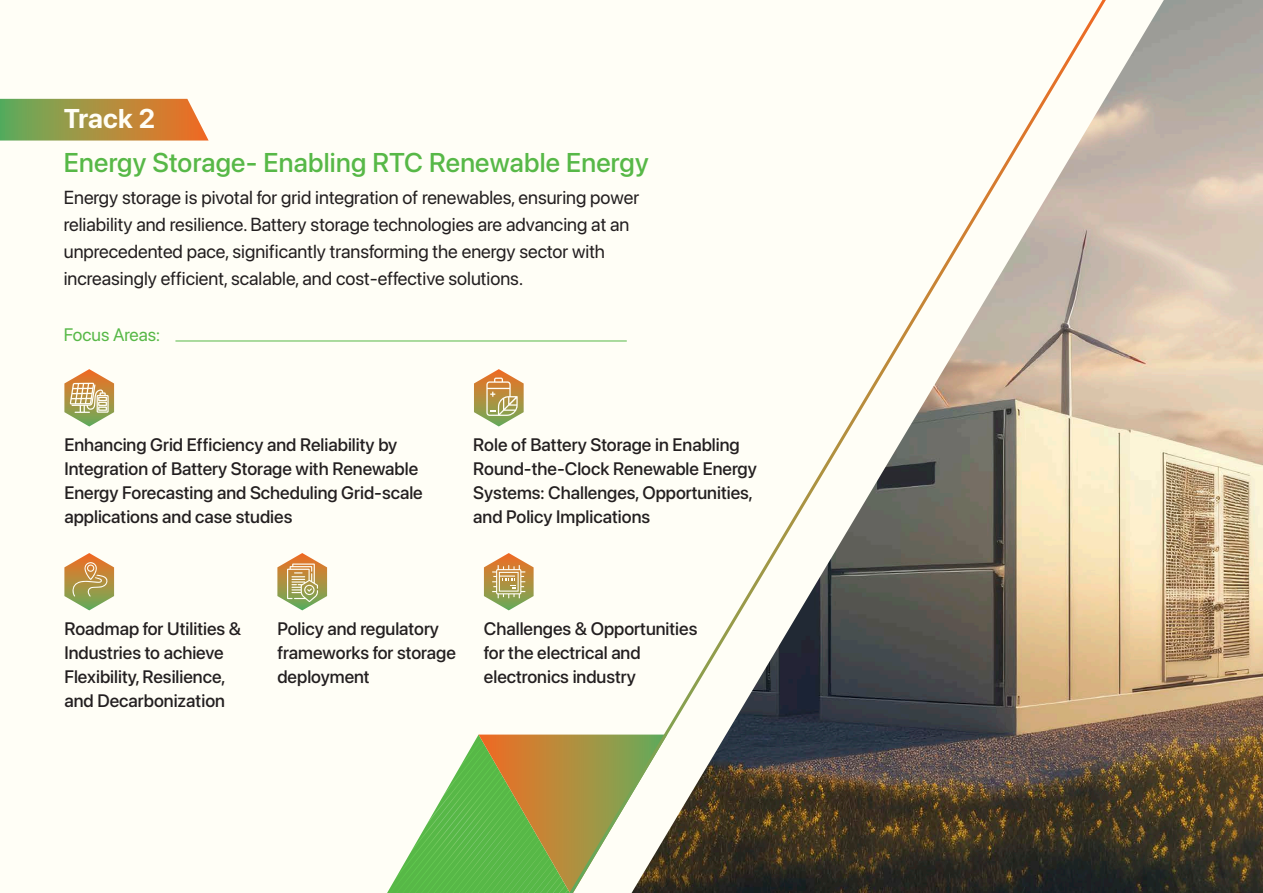
<style>
.page{position:relative;width:1263px;height:893px;background:#fffef6}
.page>*{position:absolute;margin:0;border:0;box-sizing:border-box;transform-origin:0 0}
.t1{font:500 27px "SF Pro Display";letter-spacing:.01em;color:#57b847}
.t2{font:700 27px "SF Pro Display";letter-spacing:.005em;color:#fffef6}
.t3{font:18.75px/27px "SF Pro Display";color:#231f20}
.t4{font:500 18px/24px "SF Pro Display";color:#231f20}
.t5{font:18px "SF Pro Display";color:#57b847}
</style>
<div class="page">
<img style="left:1126px;top:0;width:137px;height:893px">
<svg style="left:387px;top:735px;width:162px;height:158px"></svg>
<svg style="left:549px;top:0;width:577px;height:893px"></svg>
<hr style="left:175px;top:341px;width:452px;height:1px;background:#57b847">
<svg style="left:64px;top:369px;width:50px;height:57px"></svg>
<svg style="left:474px;top:369px;width:50px;height:57px"></svg>
<svg style="left:64px;top:553px;width:50px;height:57px"></svg>
<svg style="left:484px;top:553px;width:50px;height:57px"></svg>
<svg style="left:277px;top:553px;width:50px;height:57px"></svg>
<svg style="left:0;top:99px;width:209px;height:42px;background:#ad964c"></svg>
<h1 class="t2" style="left:64px;top:103px;width:93px">Track 2</h1>
<h1 class="t1" style="left:64px;top:147px;width:586px">Energy Storage- Enabling RTC Renewable Energy</h1>
<p class="t3" style="left:64px;top:184px;width:577px">Energy storage is pivotal for grid integration of renewables, ensuring power reliability and resilience. Battery storage technologies are advancing at an unprecedented pace, significantly transforming the energy sector with increasingly efficient, scalable, and cost-effective solutions.</p>
<p class="t5" style="left:64px;top:324px;width:98px">Focus Areas:</p>
<p class="t4" style="left:64px;top:433px;width:360px">Enhancing Grid Efficiency and Reliability by Integration of Battery Storage with Renewable Energy Forecasting and Scheduling Grid-scale applications and case studies</p>
<p class="t4" style="left:473px;top:433px;width:285px">Role of Battery Storage in Enabling Round-the-Clock Renewable Energy Systems: Challenges, Opportunities, and Policy Implications</p>
<p class="t4" style="left:64px;top:616px;width:178px">Roadmap for Utilities &amp;<br>Industries to achieve<br>Flexibility, Resilience, and Decarbonization</p>
<p class="t4" style="left:277px;top:616px;width:180px">Policy and regulatory frameworks for storage deployment</p>
<p class="t4" style="left:484px;top:616px;width:215px">Challenges &amp; Opportunities for the electrical and electronics industry</p>
</div>
